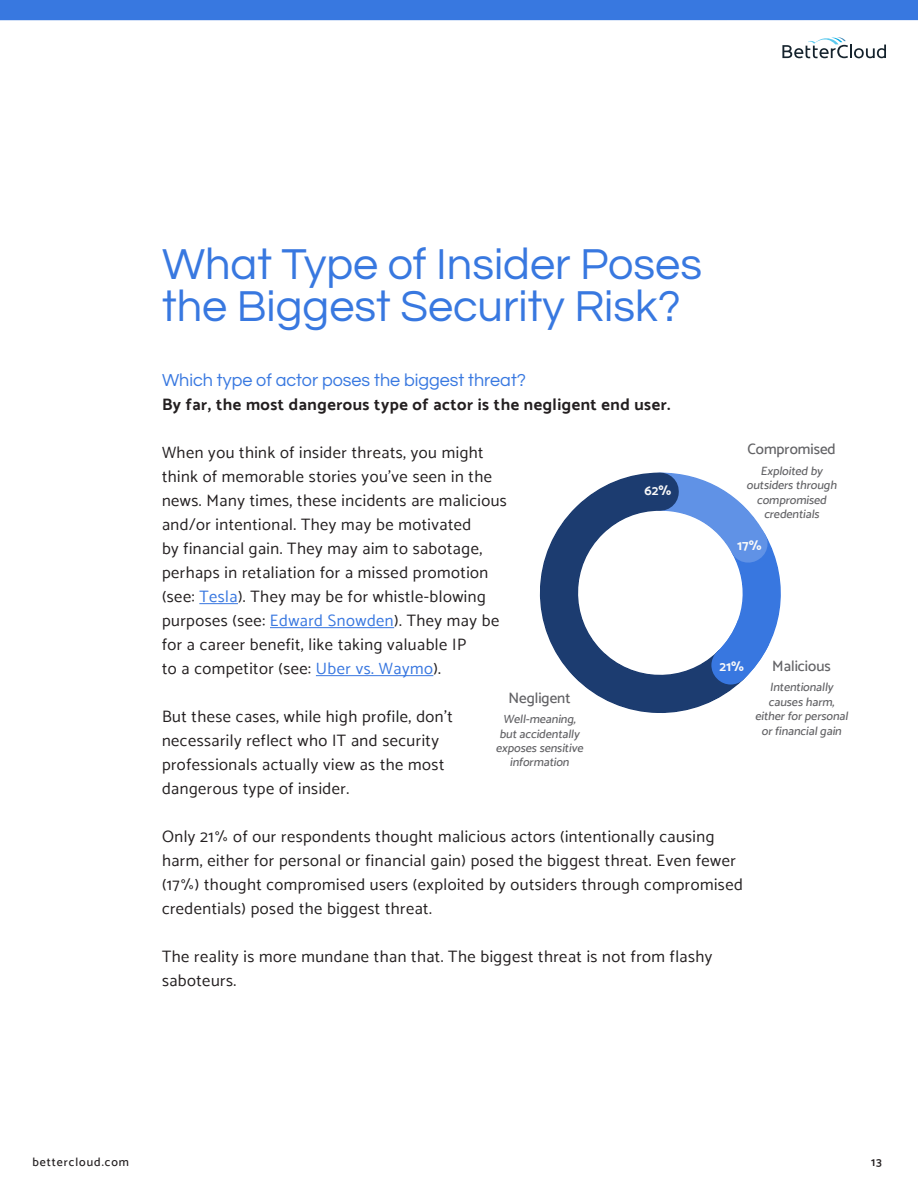
<style>
.page{position:relative;width:918px;height:1188px;background:#fff}
.page>*{position:absolute;margin:0;border:0;box-sizing:border-box;transform-origin:0 0}
.t1{font:45px/42px "Questrial";color:#3878e0}
.t2{font:18px "Questrial";color:#3878e0}
.t3{font:16.5px/24px "Catamaran";letter-spacing:.03em;color:#231f20}
.t4{font:700 16.5px "Catamaran";letter-spacing:.03em;color:#231f20}
.t5{font:500 15px "Catamaran";color:#636366}
.t6{font:700 13.8px "Catamaran";color:#f9f9f9}
.t7{font:500 12px/14.4px "Catamaran";color:#636366;text-align:center}
.t8{font:500 12px "Catamaran";letter-spacing:.08em;color:#231f20}
.t9{font:600 12px "Catamaran";color:#231f20}
.s1{color:#3877e0}
</style>
<div class="page">
<svg style="left:782px;top:37px;width:104px;height:21px"></svg>
<div style="left:0;top:0;width:918px;height:20px;background:#3878e0"></div>
<hr style="left:199px;top:603px;width:39px;height:1px;background:#3877e0">
<hr style="left:270px;top:627px;width:124px;height:1px;background:#3877e0">
<hr style="left:316px;top:675px;width:117px;height:1px;background:#3877e0">
<svg style="left:539px;top:478px;width:84px;height:229px"></svg>
<svg style="left:623px;top:472px;width:158px;height:241px"></svg>
<p class="t1" style="left:162px;top:244px;width:542px">What Type of Insider Poses the Biggest Security Risk?</p>
<p class="t2" style="left:162px;top:371px;width:366px">Which type of actor poses the biggest threat?</p>
<p class="t4" style="left:162px;top:395px;width:510px">By far, the most dangerous type of actor is the negligent end user.</p>
<p class="t3" style="left:162px;top:440px;width:346px">When you think of insider threats, you might think of memorable stories you’ve seen in the news. Many times, these incidents are malicious and/or intentional. They may be motivated<br>by financial gain. They may aim to sabotage, perhaps in retaliation for a missed promotion (see: <span class="s1">Tesla</span>). They may be for whistle-blowing purposes (see: <span class="s1">Edward Snowden</span>). They may be for a career benefit, like taking valuable IP<br>to a competitor (see: <span class="s1">Uber vs. Waymo</span>).</p>
<p class="t3" style="left:162px;top:704px;width:292px">But these cases, while high profile, don’t necessarily reflect who IT and security professionals actually view as the most dangerous type of insider.</p>
<p class="t3" style="left:162px;top:824px;width:582px">Only 21% of our respondents thought malicious actors (intentionally causing harm, either for personal or financial gain) posed the biggest threat. Even fewer (17%) thought compromised users (exploited by outsiders through compromised credentials) posed the biggest threat.</p>
<p class="t3" style="left:162px;top:944px;width:552px">The reality is more mundane than that. The biggest threat is not from flashy saboteurs.</p>
<p class="t5" style="left:747px;top:440px;width:90px">Compromised</p>
<p class="t7" style="left:747px;top:463px;width:94px">Exploited by outsidersthrough compromised credentials</p>
<p class="t6" style="left:645px;top:482px;width:28px">62%</p>
<p class="t6" style="left:737px;top:537px;width:26px">17%</p>
<p class="t5" style="left:772px;top:657px;width:60px">Malicious</p>
<p class="t7" style="left:755px;top:680px;width:97px">Intentionally causesharm, eitherforpersonal orfinancialgain</p>
<p class="t6" style="left:719px;top:658px;width:26px">21%</p>
<p class="t5" style="left:508px;top:689px;width:64px">Negligent</p>
<p class="t7" style="left:496px;top:712px;width:92px">Well-meaning, butaccidentally exposessensitive information</p>
<p class="t8" style="left:32px;top:1155px;width:98px">bettercloud.com</p>
<p class="t9" style="left:871px;top:1155px;width:12px">13</p>
</div>
